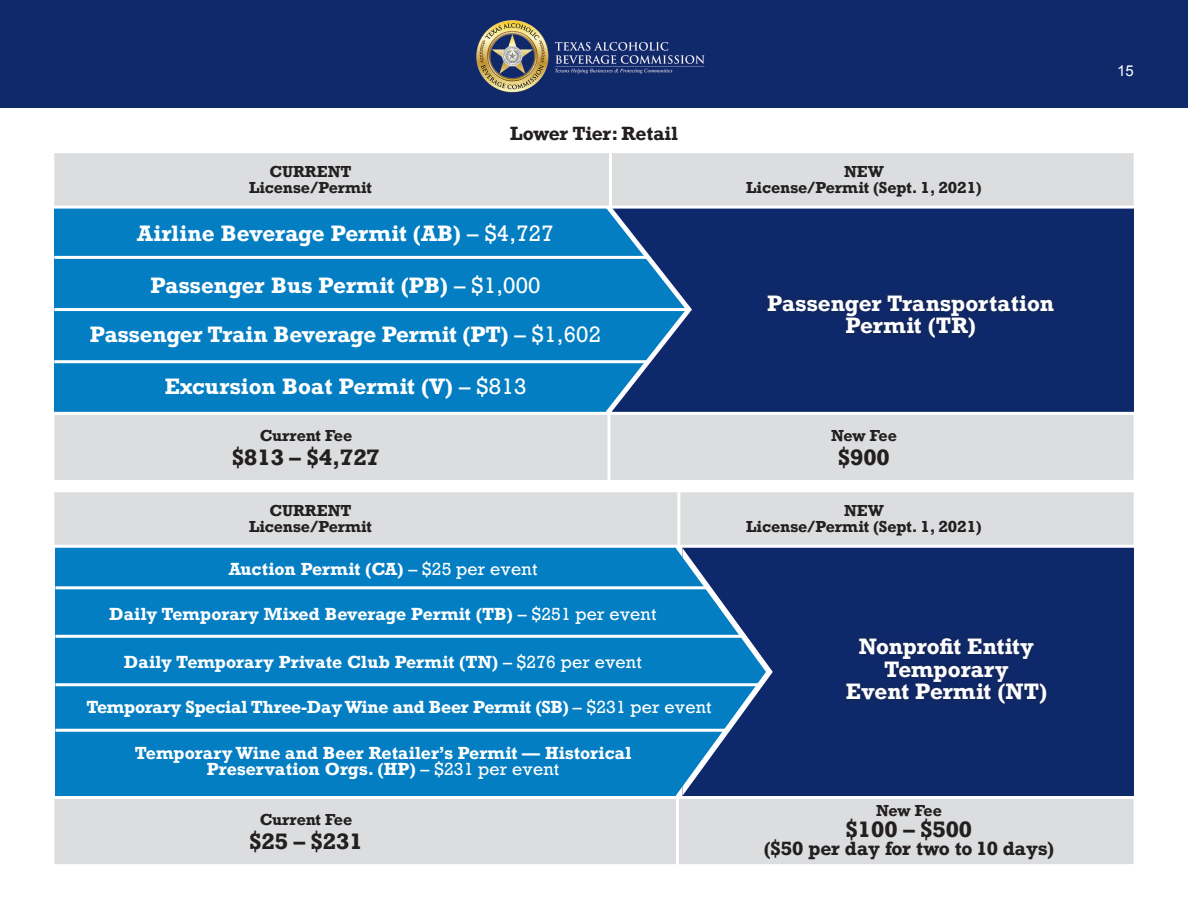
<style>
.page{position:relative;width:1188px;height:918px;background:#fff}
.page>*{position:absolute;margin:0;border:0;box-sizing:border-box;transform-origin:0 0}
.t1{font:700 21px/22.5px "Rockwell";color:#fff;text-align:center}
.t2{font:700 21px "Rockwell";color:#231f20}
.t3{font:700 18px "Rockwell";letter-spacing:-.005em;color:#231f20}
.t4{font:700 16.5px/16.5px "Rockwell";letter-spacing:-.005em;color:#fff;text-align:center}
.t5{font:700 15px "Rockwell";color:#231f20}
.t6{font:15px "Arial";color:#fff}
.s1{font-weight:400}
</style>
<div class="page">
<div style="left:580px;top:207px;width:554px;height:205px;background:#0e296b"></div>
<div style="left:762px;top:288px;width:299px;height:56px;background:#231f20;opacity:.4"></div>
<div style="left:54px;top:207px;width:552px;height:205px;background:#037ec3"></div>
<svg style="left:606px;top:209px;width:86px;height:203px"></svg>
<hr style="left:54px;top:308px;width:634px;height:3px;background:#fff">
<hr style="left:54px;top:256px;width:595px;height:3px;background:#fff">
<hr style="left:54px;top:360px;width:595px;height:3px;background:#fff">
<div style="left:0;top:0;width:1188px;height:108px;background:#0f296b"></div>
<div style="left:51px;top:150px;width:1086px;height:59px;background:#dcdddf;border:3px solid #fff"></div>
<hr style="left:609px;top:153px;width:3px;height:54px;background:#fff">
<div style="left:51px;top:412px;width:1086px;height:71px;background:#dcdddf;border:3px solid #fff"></div>
<hr style="left:608px;top:412px;width:2px;height:71px;background:#fff">
<div style="left:585px;top:548px;width:549px;height:248px;background:#0e296b"></div>
<div style="left:840px;top:632px;width:213px;height:78px;background:#0f2865"></div>
<div style="left:55px;top:548px;width:621px;height:248px;background:#037ec3"></div>
<svg style="left:676px;top:548px;width:97px;height:248px"></svg>
<hr style="left:55px;top:635px;width:688px;height:3px;background:#fff">
<hr style="left:55px;top:586px;width:654px;height:3px;background:#fff">
<hr style="left:55px;top:683px;width:704px;height:3px;background:#fff">
<hr style="left:55px;top:729px;width:670px;height:3px;background:#fff">
<div style="left:51px;top:489px;width:1086px;height:59px;background:#dcdddf;border:3px solid #fff"></div>
<hr style="left:677px;top:492px;width:3px;height:54px;background:#fff">
<div style="left:51px;top:796px;width:1086px;height:71px;background:#dcdddf;border:3px solid #fff"></div>
<hr style="left:676px;top:796px;width:3px;height:71px;background:#fff">
<p class="t3" style="left:510px;top:121px;width:169px">Lower Tier: Retail</p>
<p class="t5" style="left:269px;top:162px;width:84px">CURRENT</p>
<p class="t5" style="left:844px;top:162px;width:41px">NEW</p>
<p class="t5" style="left:249px;top:178px;width:124px">License/Permit</p>
<p class="t5" style="left:746px;top:178px;width:237px">License/Permit (Sept. 1, 2021)</p>
<p class="t1" style="left:137px;top:222px;width:418px">Airline Beverage Permit (AB) <span class="s1">– $4,727</span></p>
<p class="t1" style="left:150px;top:274px;width:392px">Passenger Bus Permit (PB) <span class="s1">– $1,000</span></p>
<p class="t1" style="left:90px;top:323px;width:513px">Passenger Train Beverage Permit (PT) <span class="s1">– $1,602</span></p>
<p class="t1" style="left:165px;top:375px;width:363px">Excursion Boat Permit (V) <span class="s1">– $813</span></p>
<p class="t1" style="left:767px;top:291px;width:288px">Passenger Transportation<br>Permit (TR)</p>
<p class="t5" style="left:260px;top:425px;width:94px">Current Fee</p>
<p class="t5" style="left:831px;top:425px;width:67px">New Fee</p>
<p class="t2" style="left:232px;top:444px;width:149px">$813 – $4,727</p>
<p class="t2" style="left:838px;top:444px;width:53px">$900</p>
<p class="t5" style="left:269px;top:501px;width:84px">CURRENT</p>
<p class="t5" style="left:844px;top:501px;width:41px">NEW</p>
<p class="t5" style="left:249px;top:517px;width:124px">License/Permit</p>
<p class="t5" style="left:746px;top:517px;width:237px">License/Permit (Sept. 1, 2021)</p>
<p class="t4" style="left:229px;top:560px;width:310px">Auction Permit (CA) <span class="s1">– $25 per event</span></p>
<p class="t4" style="left:109px;top:605px;width:549px">Daily Temporary Mixed Beverage Permit (TB) <span class="s1">– $251 per event</span></p>
<p class="t4" style="left:124px;top:654px;width:519px">Daily Temporary Private Club Permit (TN) <span class="s1">– $276 per event</span></p>
<p class="t4" style="left:86px;top:698px;width:627px">Temporary Special Three-Day Wine and Beer Permit (SB) <span class="s1">– $231 per event</span></p>
<p class="t4" style="left:135px;top:744px;width:498px">Temporary Wine and Beer Retailer’s Permit — Historical<br>Preservation Orgs. (HP) <span class="s1">– $231 per event</span></p>
<p class="t5" style="left:260px;top:810px;width:94px">Current Fee</p>
<p class="t2" style="left:249px;top:828px;width:115px">$25 – $231</p>
<p class="t1" style="left:846px;top:635px;width:203px">Nonprofit Entity<br>Temporary<br>Event Permit (NT)</p>
<p class="t5" style="left:876px;top:801px;width:67px">New Fee</p>
<p class="t2" style="left:846px;top:816px;width:128px">$100 – $500</p>
<p class="t3" style="left:764px;top:837px;width:292px">($50 per day for two to 10 days)</p>
<p class="t6" style="left:1117px;top:61px;width:18px">15</p>
</div>
